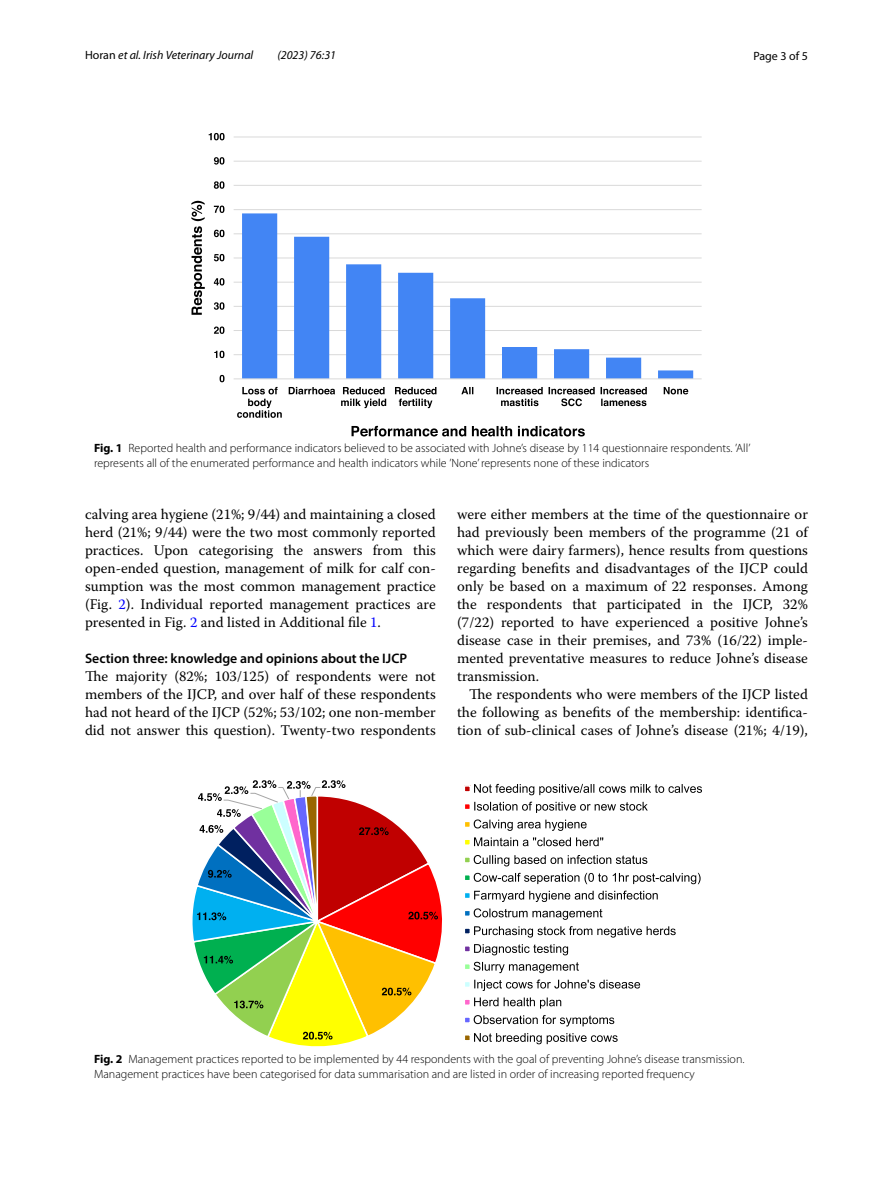
<style>
.page{position:relative;width:893px;height:1187px;background:#fff}
.page>*{position:absolute;margin:0;border:0;box-sizing:border-box;transform-origin:0 0}
.t1{font:14.7px/18px "Warnock Pro";color:#000;text-align:justify}
.t2{font:600 13.8px "Myriad Pro";color:#000}
.t3{font:300 12px/15px "Myriad Pro";color:#000}
.t4{font:italic 12px "Myriad Pro";color:#000}
.t5{font:12px "Myriad Pro";color:#000}
.s1{font-style:normal}
.s2{font-weight:700}
.s3{color:#00f}
</style>
<div class="page">
<hr style="left:234px;top:354px;width:468px;height:1px;background:#d9d9d9">
<hr style="left:234px;top:330px;width:468px;height:1px;background:#d9d9d9">
<hr style="left:234px;top:306px;width:468px;height:1px;background:#d9d9d9">
<hr style="left:234px;top:282px;width:468px;height:1px;background:#d9d9d9">
<hr style="left:234px;top:257px;width:468px;height:1px;background:#d9d9d9">
<hr style="left:234px;top:233px;width:468px;height:1px;background:#d9d9d9">
<hr style="left:234px;top:209px;width:468px;height:1px;background:#d9d9d9">
<hr style="left:234px;top:185px;width:468px;height:1px;background:#d9d9d9">
<hr style="left:234px;top:161px;width:468px;height:1px;background:#d9d9d9">
<hr style="left:234px;top:137px;width:468px;height:1px;background:#d9d9d9">
<svg style="left:242px;top:213px;width:451px;height:165px"></svg>
<hr style="left:234px;top:378px;width:468px;height:1px;background:#d9d9d9">
<svg style="left:220px;top:375px;width:5px;height:7px"></svg>
<svg style="left:214px;top:351px;width:10px;height:7px"></svg>
<svg style="left:214px;top:326px;width:10px;height:8px"></svg>
<svg style="left:214px;top:302px;width:10px;height:8px"></svg>
<svg style="left:214px;top:278px;width:10px;height:7px"></svg>
<svg style="left:214px;top:254px;width:10px;height:7px"></svg>
<svg style="left:214px;top:230px;width:10px;height:7px"></svg>
<svg style="left:214px;top:205px;width:10px;height:8px"></svg>
<svg style="left:214px;top:181px;width:10px;height:8px"></svg>
<svg style="left:214px;top:157px;width:10px;height:8px"></svg>
<svg style="left:209px;top:133px;width:16px;height:7px"></svg>
<svg style="left:237px;top:387px;width:45px;height:31px"></svg>
<svg style="left:289px;top:387px;width:46px;height:7px"></svg>
<svg style="left:341px;top:387px;width:45px;height:21px"></svg>
<svg style="left:395px;top:387px;width:41px;height:21px"></svg>
<svg style="left:461px;top:387px;width:12px;height:7px"></svg>
<svg style="left:497px;top:387px;width:150px;height:19px"></svg>
<svg style="left:664px;top:387px;width:24px;height:7px"></svg>
<svg style="left:191px;top:201px;width:14px;height:114px"></svg>
<svg style="left:352px;top:426px;width:233px;height:10px"></svg>
<svg style="left:192px;top:780px;width:250px;height:267px"></svg>
<svg style="left:464px;top:783px;width:238px;height:12px"></svg>
<svg style="left:465px;top:804px;width:5px;height:5px"></svg>
<svg style="left:474px;top:801px;width:174px;height:11px"></svg>
<svg style="left:465px;top:822px;width:5px;height:5px"></svg>
<svg style="left:474px;top:819px;width:113px;height:11px"></svg>
<svg style="left:465px;top:840px;width:5px;height:5px"></svg>
<svg style="left:474px;top:837px;width:129px;height:9px"></svg>
<svg style="left:465px;top:857px;width:5px;height:6px"></svg>
<svg style="left:474px;top:855px;width:173px;height:11px"></svg>
<svg style="left:465px;top:875px;width:5px;height:5px"></svg>
<svg style="left:474px;top:872px;width:227px;height:12px"></svg>
<svg style="left:465px;top:893px;width:5px;height:5px"></svg>
<svg style="left:474px;top:890px;width:184px;height:12px"></svg>
<svg style="left:465px;top:911px;width:5px;height:5px"></svg>
<svg style="left:474px;top:908px;width:128px;height:11px"></svg>
<svg style="left:465px;top:928px;width:5px;height:6px"></svg>
<svg style="left:474px;top:926px;width:202px;height:11px"></svg>
<svg style="left:465px;top:946px;width:5px;height:6px"></svg>
<svg style="left:474px;top:944px;width:94px;height:11px"></svg>
<svg style="left:465px;top:964px;width:5px;height:5px"></svg>
<svg style="left:474px;top:961px;width:105px;height:12px"></svg>
<svg style="left:465px;top:982px;width:5px;height:5px"></svg>
<svg style="left:474px;top:979px;width:166px;height:11px"></svg>
<svg style="left:465px;top:1000px;width:5px;height:5px"></svg>
<svg style="left:474px;top:997px;width:87px;height:11px"></svg>
<svg style="left:465px;top:1017px;width:5px;height:6px"></svg>
<svg style="left:474px;top:1015px;width:140px;height:11px"></svg>
<svg style="left:465px;top:1033px;width:153px;height:11px"></svg>
<p class="t4" style="left:85px;top:48px;width:170px"><span class="s1">Horan</span> et al. Irish Veterinary Journal</p>
<p class="t4" style="left:277px;top:48px;width:60px">(2023) 76:31</p>
<p class="t5" style="left:753px;top:48px;width:56px">Page 3 of 5</p>
<p class="t3" style="left:94px;top:440px;width:658px"><span class="s2">Fig. 1</span> Reported health and performance indicators believed to be associated with Johne’s disease by 114 questionnaire respondents. ’All’ represents all of the enumerated performance and health indicators while ’None’ represents none of these indicators</p>
<p class="t1" style="left:85px;top:504px;width:352px">calving area hygiene (21%; 9/44) and maintaining a closed herd (21%; 9/44) were the two most commonly reported practices. Upon categorising the answers from this open-ended question, management of milk for calf con&shy;sumption was the most common management practice (Fig. <span class="s3">2</span>). Individual reported management practices are presented in Fig. <span class="s3">2</span> and listed in Additional file <span class="s3">1</span>.</p>
<p class="t2" style="left:85px;top:649px;width:324px">Section three: knowledge and opinions about the IJCP</p>
<p class="t1" style="left:85px;top:666px;width:352px">The majority (82%; 103/125) of respondents were not members of the IJCP, and over half of these respondents had not heard of the IJCP (52%; 53/102; one non-member did not answer this question). Twenty-two respondents</p>
<p class="t1" style="left:457px;top:504px;width:352px">were either members at the time of the questionnaire or had previously been members of the programme (21 of which were dairy farmers), hence results from questions regarding benefits and disadvantages of the IJCP could only be based on a maximum of 22 responses. Among the respondents that participated in the IJCP, 32% (7/22) reported to have experienced a positive Johne’s disease case in their premises, and 73% (16/22) imple&shy;mented preventative measures to reduce Johne’s disease transmission.</p>
<p class="t1" style="left:457px;top:684px;width:352px;text-indent:12px">The respondents who were members of the IJCP listed the following as benefits of the membership: identifica&shy;tion of sub-clinical cases of Johne’s disease (21%; 4/19),</p>
<p class="t3" style="left:94px;top:1051px;width:652px"><span class="s2">Fig. 2</span> Management practices reported to be implemented by 44 respondents with the goal of preventing Johne’s disease transmission.<br>Management practices have been categorised for data summarisation and are listed in order of increasing reported frequency</p>
</div>
